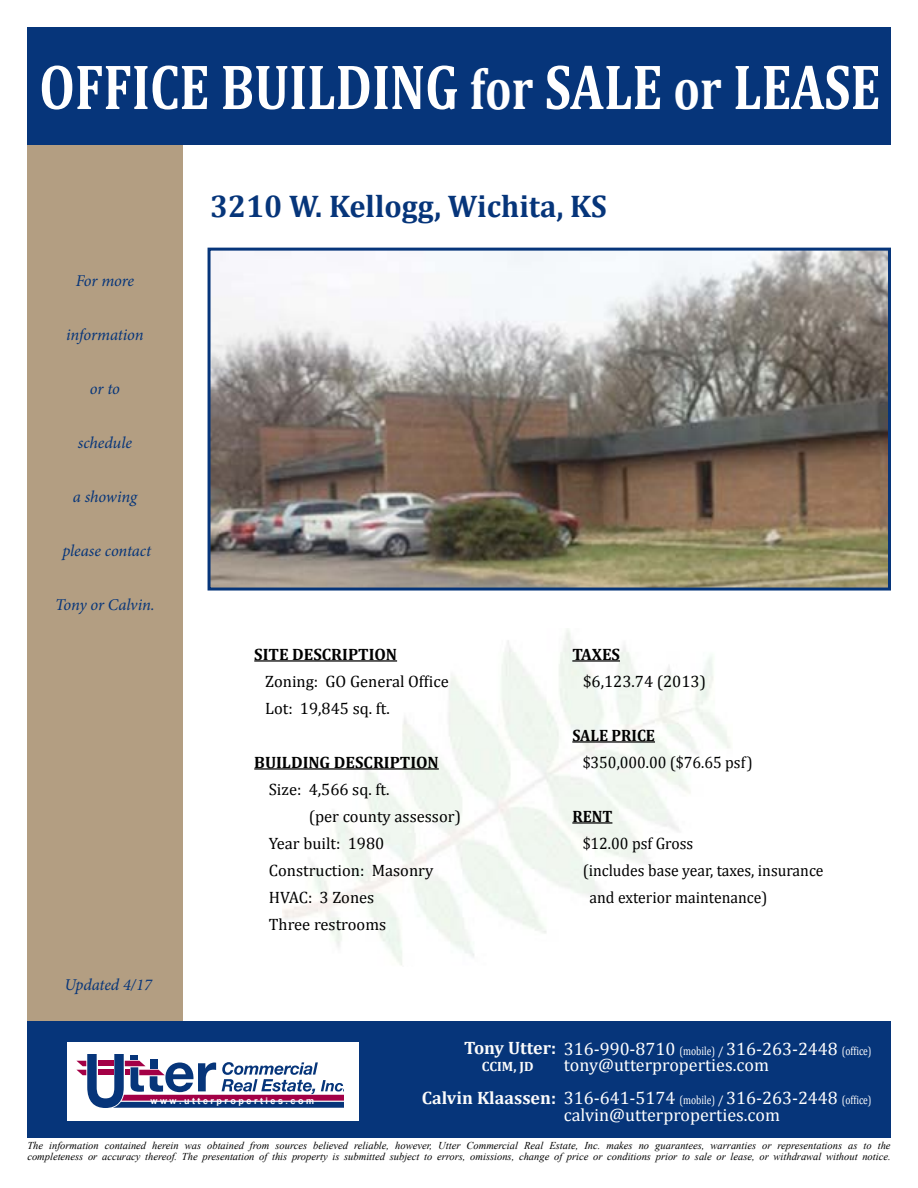
<style>
.page{position:relative;width:918px;height:1188px;background:#fff}
.page>*{position:absolute;margin:0;border:0;box-sizing:border-box;transform-origin:0 0}
.t1{font:700 64.5px "Cambria";color:#fff;scale:.8 1}
.t2{font:700 31.5px "Cambria";color:#06357a}
.t3{font:18px "Cambria";color:#fff}
.t4{font:16.5px/27px "Cambria";color:#000}
.t5{font:16.5px "Cambria";color:#000;scale:.95 1}
.t6{font:italic 16.5px "Minion Pro";letter-spacing:-.01em;color:#06357a}
.t7{font:700 16.5px "Cambria";color:#000}
.t8{font:700 16.5px "Cambria";color:#000;scale:.95 1}
.t9{font:700 13.5px "Cambria";color:#fbfbfb}
.t10{font:italic 10.5px/10.5px "Times New Roman";color:#000}
.t11{font:700 9px "Arial";color:#fff}
.s1{font-size:58.5px}
.s2{font-weight:700;color:#fbfbfb}
.s3{font-size:12px}
</style>
<div class="page">
<div style="left:27px;top:145px;width:156px;height:880px;background:#b39e82"></div>
<div style="left:27px;top:1022px;width:864px;height:116px;background:#06357a"></div>
<div style="left:27px;top:28px;width:864px;height:117px;background:#06357a"></div>
<div style="left:67px;top:1042px;width:291px;height:79px;background:#fff"></div>
<svg style="left:76px;top:1055px;width:268px;height:53px"></svg>
<hr style="left:254px;top:660px;width:143px;height:2px;background:#000">
<hr style="left:254px;top:768px;width:185px;height:2px;background:#000">
<hr style="left:572px;top:660px;width:48px;height:2px;background:#000">
<hr style="left:572px;top:741px;width:83px;height:2px;background:#000">
<hr style="left:572px;top:822px;width:40px;height:2px;background:#000">
<img style="left:212px;top:252px;width:675px;height:335px">
<div style="left:208px;top:248px;width:683px;height:343px;border:3px solid #06357a"></div>
<h1 class="t1" style="left:39px;top:41px;width:1053px">OFFICE BUILDING <span class="s1">for</span> SALE <span class="s1">or</span> LEASE</h1>
<h3 class="t6" style="left:76px;top:270px;width:60px">For more</h3>
<h3 class="t6" style="left:66px;top:324px;width:79px">information</h3>
<h3 class="t6" style="left:90px;top:378px;width:32px">or to</h3>
<h3 class="t6" style="left:78px;top:432px;width:56px">schedule</h3>
<h3 class="t6" style="left:73px;top:486px;width:66px">a showing</h3>
<h3 class="t6" style="left:62px;top:540px;width:90px">please contact</h3>
<h3 class="t6" style="left:55px;top:594px;width:101px">Tony or Calvin.</h3>
<h3 class="t6" style="left:64px;top:974px;width:89px">Updated 4/17</h3>
<h2 class="t2" style="left:210px;top:184px;width:398px">3210 W. Kellogg, Wichita, KS</h2>
<h3 class="t7" style="left:254px;top:643px;width:144px">SITE DESCRIPTION</h3>
<h3 class="t4" style="left:265px;top:668px;width:185px">Zoning: GO General Office<br>Lot: 19,845 sq. ft.</h3>
<h3 class="t7" style="left:254px;top:751px;width:186px">BUILDING DESCRIPTION</h3>
<h3 class="t4" style="left:269px;top:776px;width:122px">Size: 4,566 sq. ft.</h3>
<h3 class="t4" style="left:309px;top:803px;width:154px">(per county assessor)</h3>
<h3 class="t4" style="left:269px;top:830px;width:117px">Year built: 1980</h3>
<h3 class="t4" style="left:269px;top:857px;width:166px">Construction: Masonry</h3>
<h3 class="t4" style="left:269px;top:884px;width:107px">HVAC: 3 Zones</h3>
<h3 class="t4" style="left:269px;top:911px;width:119px">Three restrooms</h3>
<h3 class="t7" style="left:572px;top:643px;width:49px">TAXES</h3>
<h3 class="t4" style="left:583px;top:668px;width:124px">$6,123.74 (2013)</h3>
<h3 class="t8" style="left:572px;top:724px;width:89px">SALE PRICE</h3>
<h3 class="t5" style="left:583px;top:753px;width:181px">$350,000.00 ($76.65 psf)</h3>
<h3 class="t8" style="left:572px;top:805px;width:44px">RENT</h3>
<h3 class="t5" style="left:583px;top:834px;width:118px">$12.00 psf Gross</h3>
<h3 class="t5" style="left:583px;top:861px;width:255px">(includes base year, taxes, insurance</h3>
<h3 class="t5" style="left:590px;top:888px;width:189px">and exterior maintenance)</h3>
<h3 class="t3" style="left:464px;top:1038px;width:409px"><span class="s2">Tony Utter:</span> 316-990-8710 <span class="s3">(mobile) /</span> 316-263-2448 <span class="s3">(office)</span></h3>
<p class="t9" style="left:482px;top:1057px;width:53px">CCIM, JD</p>
<h3 class="t3" style="left:422px;top:1088px;width:451px"><span class="s2">Calvin Klaassen:</span> 316-641-5174 <span class="s3">(mobile) /</span> 316-263-2448 <span class="s3">(office)</span></h3>
<h3 class="t3" style="left:564px;top:1055px;width:207px">tony@utterproperties.com</h3>
<h3 class="t3" style="left:564px;top:1104px;width:218px">calvin@utterproperties.com</h3>
<p class="t10" style="left:27px;top:1140px;width:865px">The information contained herein was obtained from sources believed reliable, however, Utter Commercial Real Estate, Inc. makes no guarantees, warranties or representations as to the completeness or accuracy thereof. The presentation of this property is submitted subject to errors, omissions, change of price or conditions prior to sale or lease, or withdrawal without notice.</p>
<p class="t11" style="left:151px;top:1094px;width:165px">w w w . u t t e r p r o p e r t i e s . c o m</p>
</div>
